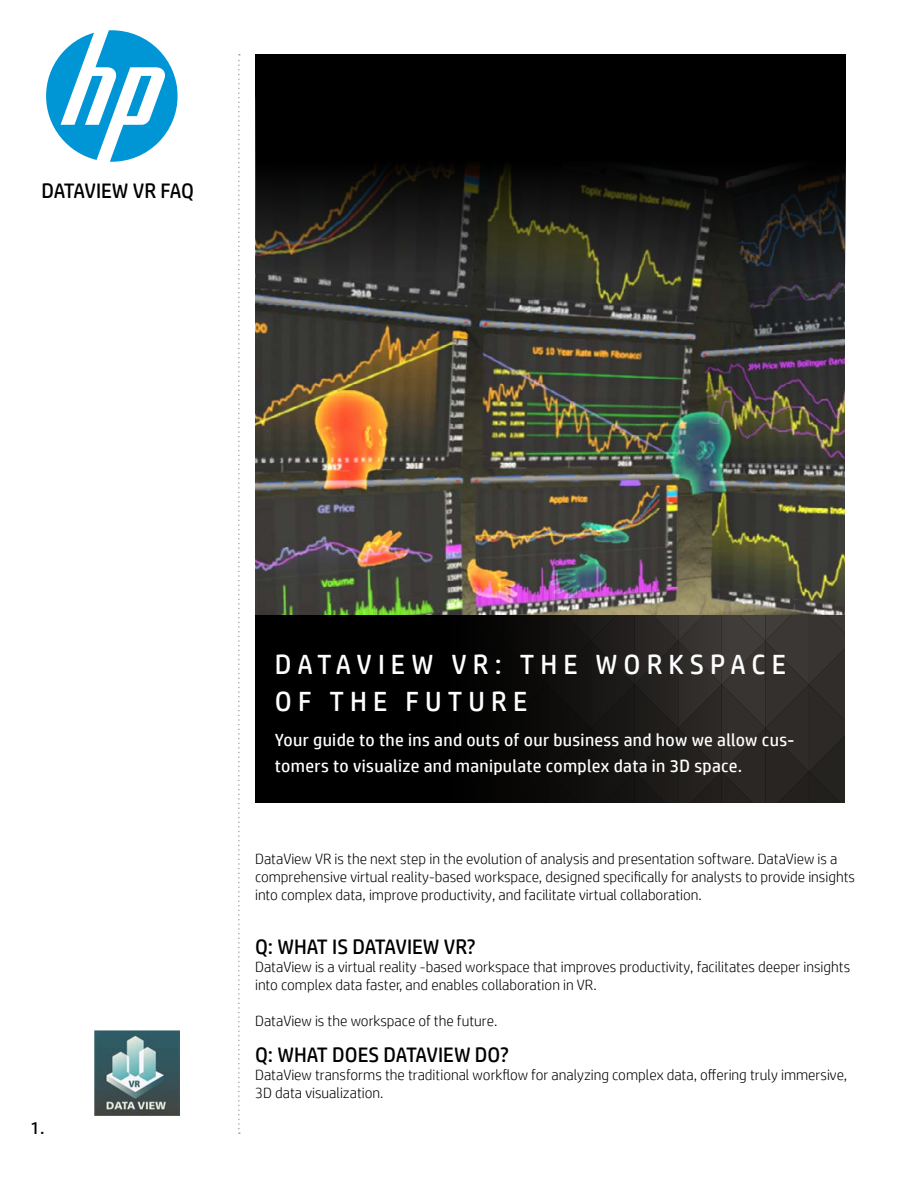
<style>
.page{position:relative;width:918px;height:1188px;background:#fff}
.page>*{position:absolute;margin:0;border:0;box-sizing:border-box;transform-origin:0 0}
.t1{font:27.9px/36.6px "HP Simplified";letter-spacing:.22em;color:#fff}
.t2{font:21px "HP Simplified";color:#000}
.t3{font:17.7px/25.7px "HP Simplified";letter-spacing:.02em;color:#fff}
.t4{font:17.7px "HP Simplified";color:#000}
.t5{font:300 15px/18px "HP Simplified";color:#000}
</style>
<div class="page">
<img style="left:255px;top:98px;width:589px;height:517px">
<div style="left:255px;top:615px;width:589px;height:187px;background:#000"></div>
<svg style="left:517px;top:615px;width:327px;height:187px"></svg>
<svg style="left:257px;top:54px;width:589px;height:330px;background:#201f1b"></svg>
<svg style="left:238px;top:54px;width:2px;height:1080px"></svg>
<svg style="left:46px;top:30px;width:132px;height:132px"></svg>
<img style="left:94px;top:1031px;width:86px;height:85px">
<h2 class="t2" style="left:41px;top:177px;width:154px">DATAVIEW VR FAQ</h2>
<p class="t4" style="left:31px;top:1116px;width:16px">1.</p>
<h1 class="t1" style="left:275px;top:646px;width:513px">DATAVIEW VR: THE WORKSPACE<br>OF THE FUTURE</h1>
<p class="t3" style="left:275px;top:727px;width:521px">Your guide to the ins and outs of our business and how we allow cus&shy;tomers to visualize and manipulate complex data in 3D space.</p>
<p class="t5" style="left:255px;top:850px;width:602px">DataView VR is the next step in the evolution of analysis and presentation software. DataView is a comprehensive virtual reality-based workspace, designed specifically for analysts to provide insights into complex data, improve productivity, and facilitate virtual collaboration.</p>
<h2 class="t2" style="left:255px;top:933px;width:222px">Q: WHAT IS DATAVIEW VR?</h2>
<p class="t5" style="left:255px;top:958px;width:597px">DataView is a virtual reality -based workspace that improves productivity, facilitates deeper insights into complex data faster, and enables collaboration in VR.</p>
<p class="t5" style="left:255px;top:1012px;width:244px">DataView is the workspace of the future.</p>
<h2 class="t2" style="left:255px;top:1041px;width:255px">Q: WHAT DOES DATAVIEW DO?</h2>
<p class="t5" style="left:255px;top:1066px;width:594px">DataView transforms the traditional workflow for analyzing complex data, offering truly immersive,<br>3D data visualization.</p>
</div>
